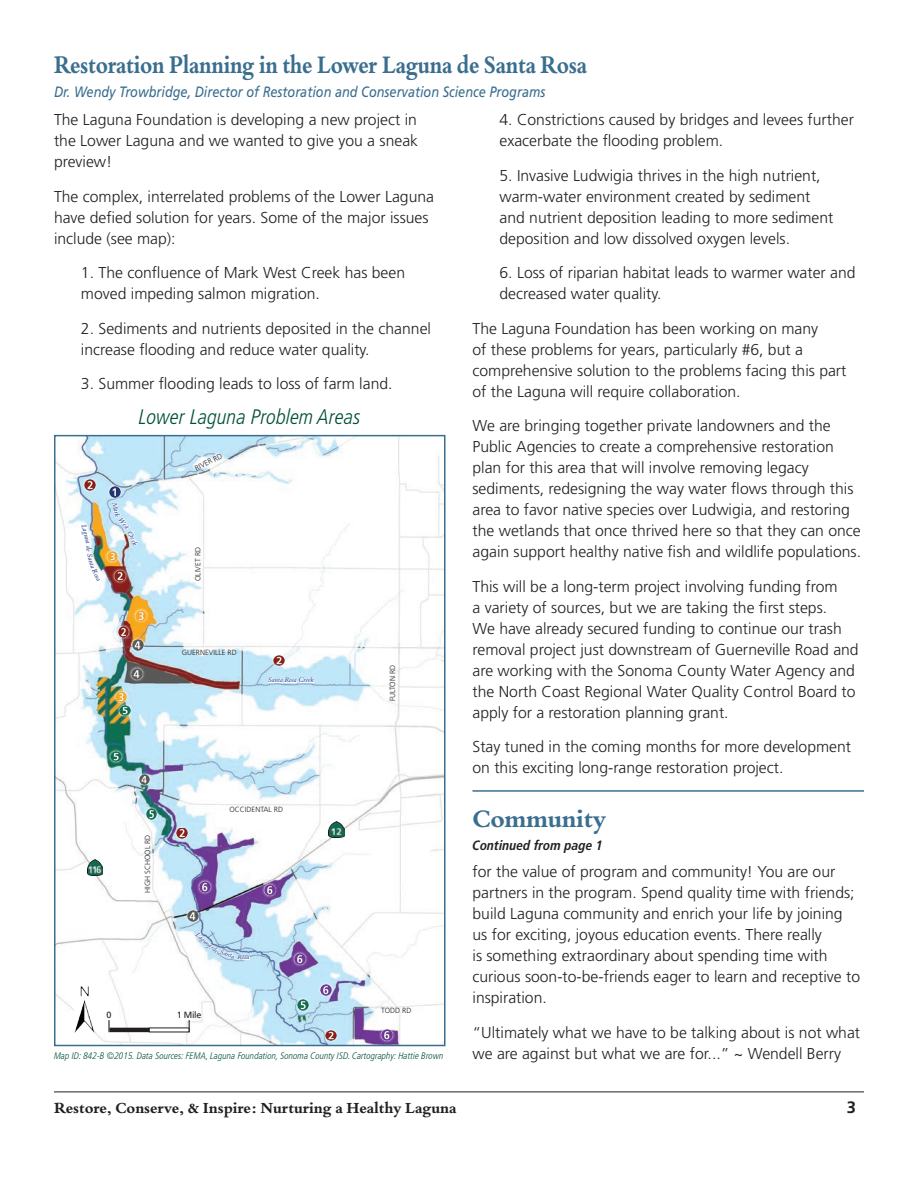
<style>
.page{position:relative;width:918px;height:1188px;background:#fff}
.page>*{position:absolute;margin:0;border:0;box-sizing:border-box;transform-origin:0 0}
.t1{font:700 27px "Bembo Book MT Std";letter-spacing:-.01em;color:#3a6e8f;scale:.85 1}
.t2{font:700 27px "Bembo Book MT Std";letter-spacing:-.01em;color:#3a6e8f}
.t3{font:italic 300 condensed 21px "Frutiger LT Pro";color:#005139}
.t4{font:700 16.5px "Bembo Book MT Std";color:#231f20}
.t5{font:700 16.5px "Frutiger LT Std";color:#231f20}
.t6{font:300 15.75px/21px "Frutiger LT Std";color:#231f20}
.t7{font:italic 15px "Frutiger LT Std";color:#3a6e8f;scale:.85 1}
.t8{font:italic 700 condensed 13.5px "Frutiger LT Com";color:#231f20}
.t9{font:italic 300 condensed 9.45px "Frutiger LT Pro";color:#005139}
.t10{font:9px "Frutiger LT Std";color:#231f20}
.t11{font:300 7.5px "Frutiger LT Std";color:#231f20}
.t12{font:italic 7.5px "Bembo Book MT Std";letter-spacing:-.01em;color:#253f8e}
</style>
<div class="page">
<hr style="left:54px;top:1092px;width:810px;height:1px;background:#231f20">
<img style="left:57px;top:438px;width:386px;height:605px">
<div style="left:54px;top:435px;width:392px;height:611px;border:2px solid #3a6e8f"></div>
<svg style="left:189px;top:1020px;width:1px;height:12px"></svg>
<svg style="left:108px;top:1020px;width:2px;height:12px"></svg>
<hr style="left:110px;top:1028px;width:39px;height:4px;background:#231f20">
<img style="left:74px;top:986px;width:20px;height:48px">
<img style="left:329px;top:821px;width:15px;height:16px">
<img style="left:87px;top:860px;width:15px;height:16px">
<svg style="left:107px;top:484px;width:16px;height:3px"></svg>
<svg style="left:112px;top:568px;width:16px;height:16px"></svg>
<svg style="left:115px;top:571px;width:10px;height:10px"></svg>
<svg style="left:104px;top:548px;width:16px;height:17px"></svg>
<svg style="left:130px;top:637px;width:16px;height:16px"></svg>
<svg style="left:108px;top:748px;width:16px;height:17px"></svg>
<svg style="left:110px;top:751px;width:11px;height:11px"></svg>
<svg style="left:197px;top:879px;width:16px;height:16px"></svg>
<svg style="left:200px;top:882px;width:11px;height:10px"></svg>
<svg style="left:107px;top:487px;width:32px;height:75px"></svg>
<hr style="left:472px;top:790px;width:392px;height:2px;background:#3a6e8f">
<svg style="left:133px;top:607px;width:16px;height:17px"></svg>
<svg style="left:136px;top:610px;width:11px;height:11px"></svg>
<svg style="left:129px;top:666px;width:16px;height:16px"></svg>
<svg style="left:131px;top:669px;width:11px;height:10px"></svg>
<svg style="left:115px;top:624px;width:17px;height:16px"></svg>
<svg style="left:118px;top:627px;width:25px;height:23px"></svg>
<svg style="left:113px;top:689px;width:16px;height:16px"></svg>
<svg style="left:117px;top:702px;width:16px;height:17px"></svg>
<svg style="left:116px;top:692px;width:14px;height:24px"></svg>
<svg style="left:136px;top:771px;width:17px;height:16px"></svg>
<svg style="left:139px;top:774px;width:11px;height:11px"></svg>
<svg style="left:143px;top:806px;width:17px;height:16px"></svg>
<svg style="left:146px;top:809px;width:11px;height:10px"></svg>
<svg style="left:262px;top:882px;width:16px;height:16px"></svg>
<svg style="left:264px;top:885px;width:11px;height:10px"></svg>
<svg style="left:292px;top:951px;width:16px;height:16px"></svg>
<svg style="left:294px;top:953px;width:11px;height:11px"></svg>
<svg style="left:318px;top:982px;width:16px;height:16px"></svg>
<svg style="left:321px;top:985px;width:11px;height:11px"></svg>
<svg style="left:379px;top:1027px;width:16px;height:16px"></svg>
<svg style="left:382px;top:1029px;width:11px;height:11px"></svg>
<svg style="left:295px;top:997px;width:16px;height:16px"></svg>
<svg style="left:298px;top:1000px;width:10px;height:11px"></svg>
<svg style="left:82px;top:477px;width:16px;height:16px"></svg>
<svg style="left:85px;top:480px;width:11px;height:10px"></svg>
<div style="left:271px;top:652px;width:16px;height:17px;background:#fff"></div>
<svg style="left:174px;top:825px;width:16px;height:16px"></svg>
<svg style="left:177px;top:828px;width:10px;height:11px"></svg>
<svg style="left:185px;top:908px;width:16px;height:16px"></svg>
<svg style="left:188px;top:910px;width:11px;height:11px"></svg>
<svg style="left:323px;top:1027px;width:16px;height:17px"></svg>
<svg style="left:326px;top:1030px;width:11px;height:11px"></svg>
<svg style="left:267px;top:655px;width:48px;height:34px"></svg>
<svg style="left:86px;top:546px;width:6px;height:5px"></svg>
<svg style="left:194px;top:931px;width:56px;height:29px"></svg>
<p class="t1" style="left:54px;top:47px;width:629px">Restoration Planning in the Lower Laguna de Santa Rosa</p>
<p class="t7" style="left:54px;top:83px;width:580px">Dr. Wendy Trowbridge, Director of Restoration and Conservation Science Programs</p>
<p class="t6" style="left:54px;top:110px;width:366px;text-align:justify">The Laguna Foundation is developing a new project in the Lower Laguna and we wanted to give you a sneak preview!</p>
<p class="t6" style="left:54px;top:186px;width:382px">The complex, interrelated problems of the Lower Laguna have defied solution for years. Some of the major issues include (see map):</p>
<p class="t6" style="left:81px;top:262px;width:326px">1. The confluence of Mark West Creek has been moved impeding salmon migration.</p>
<p class="t6" style="left:81px;top:318px;width:352px">2. Sediments and nutrients deposited in the channel increase flooding and reduce water quality.</p>
<p class="t6" style="left:81px;top:373px;width:313px">3. Summer flooding leads to loss of farm land.</p>
<p class="t6" style="left:500px;top:110px;width:356px">4. Constrictions caused by bridges and levees further exacerbate the flooding problem.</p>
<p class="t6" style="left:500px;top:165px;width:336px">5. Invasive Ludwigia thrives in the high nutrient, warm-water environment created by sediment and nutrient deposition leading to more sediment deposition and low dissolved oxygen levels.</p>
<p class="t6" style="left:500px;top:262px;width:358px">6. Loss of riparian habitat leads to warmer water and decreased water quality.</p>
<p class="t6" style="left:473px;top:318px;width:375px">The Laguna Foundation has been working on many<br>of these problems for years, particularly #6, but a comprehensive solution to the problems facing this part of the Laguna will require collaboration.</p>
<p class="t6" style="left:473px;top:415px;width:390px">We are bringing together private landowners and the Public Agencies to create a comprehensive restoration plan for this area that will involve removing legacy sediments, redesigning the way water flows through this area to favor native species over Ludwigia, and restoring the wetlands that once thrived here so that they can once again support healthy native fish and wildlife populations.</p>
<p class="t6" style="left:473px;top:576px;width:388px">This will be a long-term project involving funding from<br>a variety of sources, but we are taking the first steps.<br>We have already secured funding to continue our trash removal project just downstream of Guerneville Road and are working with the Sonoma County Water Agency and the North Coast Regional Water Quality Control Board to apply for a restoration planning grant.</p>
<p class="t6" style="left:473px;top:736px;width:380px">Stay tuned in the coming months for more development on this exciting long-range restoration project.</p>
<p class="t3" style="left:139px;top:405px;width:224px">Lower Laguna Problem Areas</p>
<p class="t11" style="left:194px;top:464px;width:31px;rotate:-26deg">RIVER RD</p>
<p class="t12" style="left:119px;top:501px;width:16px;rotate:76deg">Mark</p>
<p class="t12" style="left:124px;top:515px;width:14px;rotate:48deg">West</p>
<p class="t12" style="left:134px;top:529px;width:17px;rotate:66deg">Creek</p>
<p class="t12" style="left:89px;top:523px;width:21px;rotate:76deg">Laguna</p>
<p class="t12" style="left:94px;top:552px;width:17px;rotate:74deg">Santa</p>
<p class="t12" style="left:98px;top:567px;width:14px;rotate:61deg">Rosa</p>
<p class="t11" style="left:194px;top:581px;width:35px;rotate:-90deg">OLIVET RD</p>
<p class="t11" style="left:182px;top:648px;width:57px">GUERNEVILLE RD</p>
<p class="t11" style="left:388px;top:701px;width:38px;rotate:-90deg">FULTON RD</p>
<p class="t12" style="left:268px;top:675px;width:48px">Santa Rosa Creek</p>
<p class="t11" style="left:143px;top:893px;width:60px;rotate:-90deg">HIGH SCHOOL RD</p>
<p class="t11" style="left:229px;top:806px;width:55px">OCCIDENTAL RD</p>
<p class="t12" style="left:200px;top:930px;width:21px;rotate:42deg">Laguna</p>
<p class="t12" style="left:222px;top:947px;width:17px;rotate:16deg">Santa</p>
<p class="t12" style="left:237px;top:952px;width:14px;rotate:3deg">Rosa</p>
<p class="t11" style="left:381px;top:1006px;width:32px">TODD RD</p>
<p class="t10" style="left:107px;top:1009px;width:7px">0</p>
<p class="t10" style="left:177px;top:1009px;width:26px">1 Mile</p>
<p class="t9" style="left:54px;top:1050px;width:391px">Map ID: 842-B ©2015. Data Sources: FEMA, Laguna Foundation, Sonoma County ISD. Cartography: Hattie Brown</p>
<p class="t2" style="left:472px;top:801px;width:136px">Community</p>
<p class="t8" style="left:472px;top:837px;width:132px">Continued from page 1</p>
<p class="t6" style="left:473px;top:862px;width:389px">for the value of program and community! You are our partners in the program. Spend quality time with friends; build Laguna community and enrich your life by joining us for exciting, joyous education events. There really<br>is something extraordinary about spending time with curious soon-to-be-friends eager to learn and receptive to inspiration.</p>
<p class="t6" style="left:473px;top:1022px;width:389px">“Ultimately what we have to be talking about is not what we are against but what we are for...” ~ Wendell Berry</p>
<p class="t4" style="left:54px;top:1097px;width:404px">Restore, Conserve, &amp; Inspire: Nurturing a Healthy Laguna</p>
<p class="t5" style="left:847px;top:1098px;width:11px">3</p>
</div>
